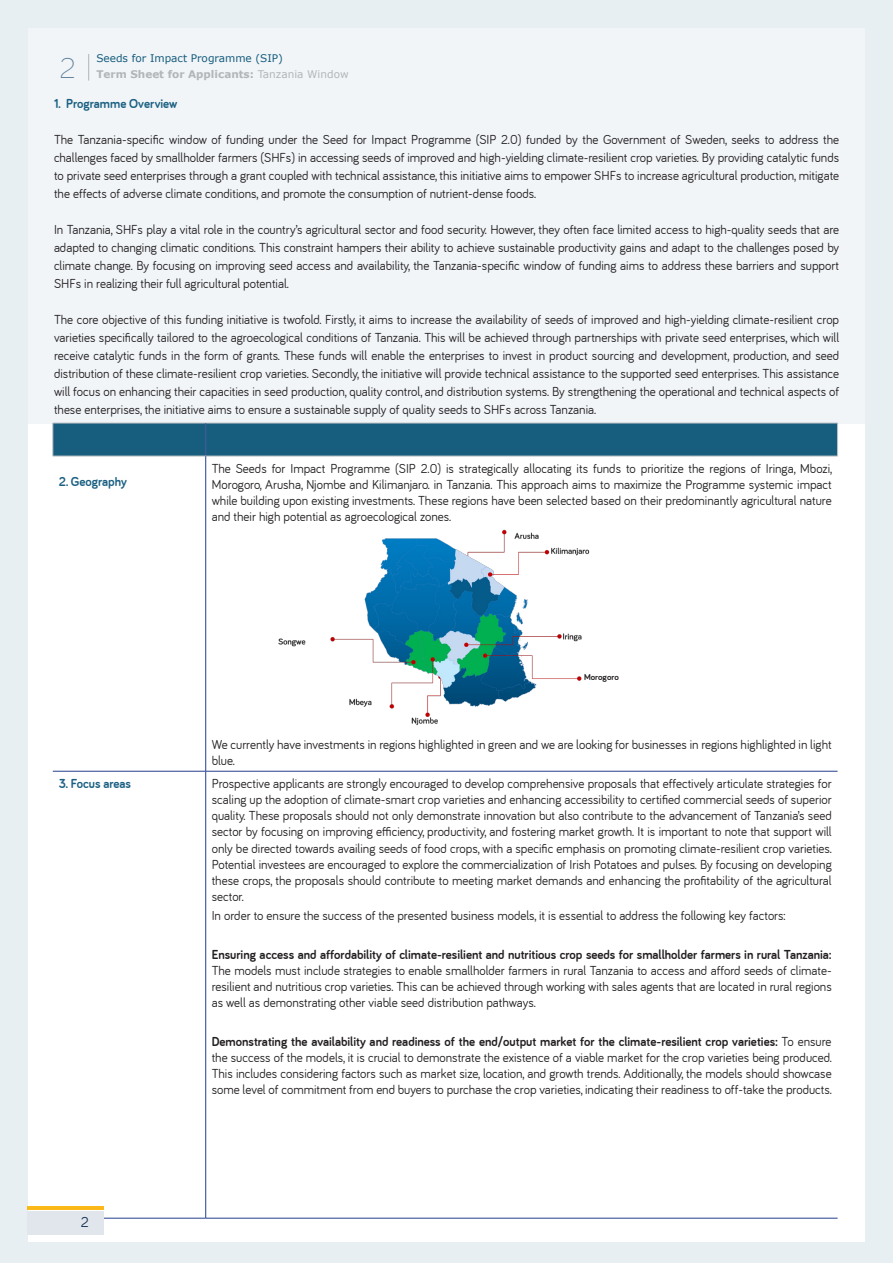
<style>
.page{position:relative;width:893px;height:1263px;background:#fff}
.page>*{position:absolute;margin:0;border:0;box-sizing:border-box;transform-origin:0 0}
.t1{font:300 30px "Bariol";color:#5c7e9a}
.t2{font:15px "Bariol";color:#143153}
.t3{font:13.5px/16.2px "Bariol";color:#231f20;text-align:justify;scale:.95 1}
.t4{font:700 13.5px "Bariol";color:#1a6082;scale:.95 1}
.t5{font:700 10.5px "Verdana";color:#b3b5b8}
.t6{font:10.5px "Verdana";color:#175d7e}
.t7{font:700 9px "Bariol";color:#231f20}
.s1{font-weight:400}
.s2{font-weight:700}
</style>
<div class="page">
<div style="left:14px;top:0;width:879px;height:424px;background:#f1f5f8"></div>
<div style="left:54px;top:424px;width:783px;height:32px;background:#175d7e"></div>
<hr style="left:53px;top:423px;width:153px;height:1px;background:#c2c4c6">
<hr style="left:53px;top:423px;width:1px;height:33px;background:#c2c4c6">
<hr style="left:206px;top:423px;width:632px;height:1px;background:#c2c4c6">
<hr style="left:837px;top:423px;width:1px;height:33px;background:#c2c4c6">
<hr style="left:205px;top:423px;width:1px;height:33px;background:#4d5a9e">
<hr style="left:53px;top:456px;width:153px;height:1px;background:#c2c4c6">
<hr style="left:206px;top:456px;width:632px;height:1px;background:#c2c4c6">
<hr style="left:205px;top:456px;width:1px;height:315px;background:#253f8e">
<hr style="left:53px;top:771px;width:153px;height:1px;background:#253f8e">
<hr style="left:206px;top:771px;width:632px;height:1px;background:#253f8e">
<hr style="left:205px;top:771px;width:1px;height:447px;background:#253f8e">
<hr style="left:53px;top:1218px;width:153px;height:1px;background:#253f8e">
<hr style="left:206px;top:1218px;width:632px;height:1px;background:#253f8e">
<div style="left:0;top:0;width:893px;height:28px;background:#e8eff3"></div>
<div style="left:0;top:1242px;width:893px;height:21px;background:#e8eff3"></div>
<div style="left:0;top:0;width:28px;height:1263px;background:#e8eff3"></div>
<div style="left:865px;top:0;width:28px;height:1263px;background:#e8eff3"></div>
<svg style="left:88px;top:54px;width:1px;height:27px"></svg>
<div style="left:27px;top:1211px;width:77px;height:23px;background:#e0e6ec"></div>
<hr style="left:27px;top:1206px;width:77px;height:3px;background:#fab919">
<img style="left:278px;top:529px;width:312px;height:196px">
<p class="t1" style="left:60px;top:51px;width:17px">2</p>
<p class="t6" style="left:96px;top:52px;width:188px">Seeds for Impact Programme (SIP)</p>
<p class="t5" style="left:96px;top:68px;width:254px">Term Sheet for Applicants: <span class="s1">Tanzania Window</span></p>
<p class="t4" style="left:54px;top:96px;width:131px">1. Programme Overview</p>
<p class="t3" style="left:54px;top:130px;width:828px;line-height:18px">The Tanzania-specific window of funding under the Seed for Impact Programme (SIP 2.0) funded by the Government of Sweden, seeks to address the challenges faced by smallholder farmers (SHFs) in accessing seeds of improved and high-yielding climate-resilient crop varieties. By providing catalytic funds to private seed enterprises through a grant coupled with technical assistance, this initiative aims to empower SHFs to increase agricultural production, mitigate the effects of adverse climate conditions, and promote the consumption of nutrient-dense foods.</p>
<p class="t3" style="left:54px;top:220px;width:828px;line-height:18px">In Tanzania, SHFs play a vital role in the country’s agricultural sector and food security. However, they often face limited access to high-quality seeds that are adapted to changing climatic conditions. This constraint hampers their ability to achieve sustainable productivity gains and adapt to the challenges posed by climate change. By focusing on improving seed access and availability, the Tanzania-specific window of funding aims to address these barriers and support SHFs in realizing their full agricultural potential.</p>
<p class="t3" style="left:54px;top:310px;width:828px;line-height:18px">The core objective of this funding initiative is twofold. Firstly, it aims to increase the availability of seeds of improved and high-yielding climate-resilient crop varieties specifically tailored to the agroecological conditions of Tanzania. This will be achieved through partnerships with private seed enterprises, which will receive catalytic funds in the form of grants. These funds will enable the enterprises to invest in product sourcing and development, production, and seed distribution of these climate-resilient crop varieties. Secondly, the initiative will provide technical assistance to the supported seed enterprises. This assistance will focus on enhancing their capacities in seed production, quality control, and distribution systems. By strengthening the operational and technical aspects of these enterprises, the initiative aims to ensure a sustainable supply of quality seeds to SHFs across Tanzania.</p>
<p class="t4" style="left:59px;top:474px;width:73px">2. Geography</p>
<p class="t3" style="left:212px;top:460px;width:655px">The Seeds for Impact Programme (SIP 2.0) is strategically allocating its funds to prioritize the regions of Iringa, Mbozi, Morogoro, Arusha, Njombe and Kilimanjaro. in Tanzania. This approach aims to maximize the Programme systemic impact while building upon existing investments. These regions have been selected based on their predominantly agricultural nature and their high potential as agroecological zones.</p>
<p class="t7" style="left:584px;top:672px;width:36px">Morogoro</p>
<p class="t3" style="left:212px;top:736px;width:654px">We currently have investments in regions highlighted in green and we are looking for businesses in regions highlighted in light blue.</p>
<p class="t4" style="left:59px;top:776px;width:78px">3. Focus areas</p>
<p class="t3" style="left:212px;top:775px;width:654px">Prospective applicants are strongly encouraged to develop comprehensive proposals that effectively articulate strategies for scaling up the adoption of climate-smart crop varieties and enhancing accessibility to certified commercial seeds of superior quality. These proposals should not only demonstrate innovation but also contribute to the advancement of Tanzania’s seed sector by focusing on improving efficiency, productivity, and fostering market growth. It is important to note that support will only be directed towards availing seeds of food crops, with a specific emphasis on promoting climate-resilient crop varieties.<br>Potential investees are encouraged to explore the commercialization of Irish Potatoes and pulses. By focusing on developing these crops, the proposals should contribute to meeting market demands and enhancing the profitability of the agricultural sector.</p>
<p class="t3" style="left:212px;top:908px;width:606px">In order to ensure the success of the presented business models, it is essential to address the following key factors:</p>
<p class="t3" style="left:212px;top:946px;width:654px"><span class="s2">Ensuring access and affordability of climate-resilient and nutritious crop seeds for smallholder farmers in rural Tanzania:<br></span>The models must include strategies to enable smallholder farmers in rural Tanzania to access and afford seeds of climate&shy;resilient and nutritious crop varieties. This can be achieved through working with sales agents that are located in rural regions as well as demonstrating other viable seed distribution pathways.</p>
<p class="t3" style="left:212px;top:1033px;width:654px"><span class="s2">Demonstrating the availability and readiness of the end/output market for the climate-resilient crop varieties:</span> To ensure the success of the models, it is crucial to demonstrate the existence of a viable market for the crop varieties being produced.<br>This includes considering factors such as market size, location, and growth trends. Additionally, the models should showcase some level of commitment from end buyers to purchase the crop varieties, indicating their readiness to off-take the products.</p>
<p class="t2" style="left:81px;top:1213px;width:9px">2</p>
</div>
